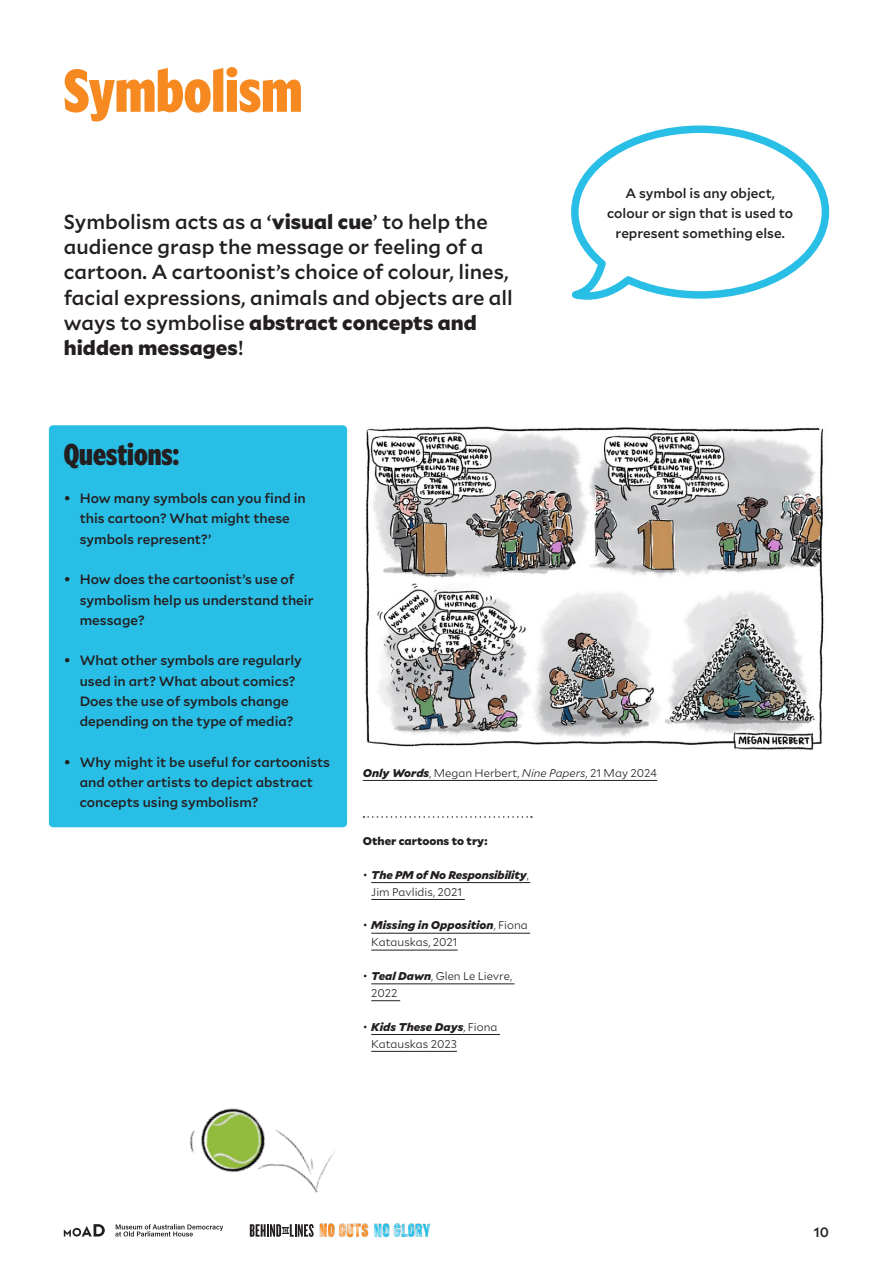
<style>
.page{position:relative;width:893px;height:1263px;background:#fff}
.page>*{position:absolute;margin:0;border:0;box-sizing:border-box;transform-origin:0 0}
.t1{font:900 60px "Mallory X Condensed";color:#f6891f}
.t2{font:900 30px "Mallory X Condensed";color:#231f20}
.t3{font:500 20.25px/25.3px "Mallory";color:#231f20}
.t4{font:500 13.5px/20.2px "Mallory";color:#231f20}
.t5{font:300 11.25px/16.8px "Mallory";color:#231f20}
.t6{font:italic 900 11.25px/16.8px "Mallory";letter-spacing:-.01em;color:#231f20}
.t7{font:900 11.25px "Mallory";color:#231f20}
.s1{font-weight:900}
.s2{font-weight:900;font-style:italic}
.s3{font-style:italic}
.s4{font-weight:300;font-style:normal}
</style>
<div class="page">
<svg style="left:64px;top:1224px;width:41px;height:12px"></svg>
<svg style="left:115px;top:1224px;width:48px;height:12px"></svg>
<img style="left:366px;top:1223px;width:65px;height:15px">
<div style="left:49px;top:425px;width:298px;height:402px;background:#29bee6;border-radius:4px"></div>
<svg style="left:571px;top:125px;width:259px;height:175px"></svg>
<hr style="left:363px;top:780px;width:294px;height:1px;background:#231f20">
<img style="left:365px;top:426px;width:459px;height:324px">
<hr style="left:371px;top:882px;width:159px;height:1px;background:#231f20">
<hr style="left:371px;top:899px;width:94px;height:1px;background:#231f20">
<hr style="left:371px;top:933px;width:159px;height:1px;background:#231f20">
<hr style="left:371px;top:950px;width:87px;height:1px;background:#231f20">
<hr style="left:371px;top:983px;width:143px;height:1px;background:#231f20">
<svg style="left:371px;top:1000px;width:29px;height:1px"></svg>
<hr style="left:371px;top:1034px;width:129px;height:1px;background:#231f20">
<hr style="left:371px;top:1051px;width:86px;height:1px;background:#231f20">
<svg style="left:363px;top:816px;width:169px;height:2px"></svg>
<img style="left:163px;top:1108px;width:203px;height:130px">
<h1 class="t1" style="left:64px;top:48px;width:240px">Symbolism</h1>
<p class="t3" style="left:64px;top:208px;width:451px">Symbolism acts as a ‘<span class="s1">visual cue</span>’ to help the audience grasp the message or feeling of a cartoon. A cartoonist’s choice of colour, lines, facial expressions, animals and objects are all ways to symbolise <span class="s1">abstract concepts and hidden messages</span>!</p>
<h2 class="t2" style="left:64px;top:433px;width:117px">Questions:</h2>
<p class="t4" style="left:607px;top:182px;width:188px;text-align:center">A symbol is any object, colour or sign that is used to represent something else.</p>
<p class="t4" style="left:80px;top:488px;width:228px;text-indent:-16px">• How many symbols can you find in this cartoon? What might these symbols represent?’</p>
<p class="t4" style="left:80px;top:569px;width:235px;text-indent:-16px">• How does the cartoonist’s use of symbolism help us understand their message?</p>
<p class="t4" style="left:80px;top:650px;width:224px;text-indent:-16px">• What other symbols are regularly used in art? What about comics?<br>Does the use of symbols change depending on the type of media?</p>
<p class="t4" style="left:80px;top:751px;width:252px;text-indent:-16px">• Why might it be useful for cartoonists and other artists to depict abstract concepts using symbolism?</p>
<p class="t5" style="left:363px;top:764px;width:296px"><span class="s2">Only Words</span>, Megan Herbert, <span class="s3">Nine Papers</span>, 21 May 2024</p>
<p class="t7" style="left:363px;top:832px;width:126px">Other cartoons to try:</p>
<p class="t6" style="left:371px;top:866px;width:159px;text-indent:-9px"><span class="s4">•</span> The PM of No Responsibility<span class="s4">,<br>Jim Pavlidis, 2021</span></p>
<p class="t5" style="left:371px;top:916px;width:158px;text-indent:-9px">• <span class="s2">Missing in Opposition</span>, Fiona<br>Katauskas, 2021</p>
<p class="t5" style="left:371px;top:967px;width:142px;text-indent:-9px">• <span class="s2">Teal Dawn</span>, Glen Le Lievre,<br>2022</p>
<p class="t5" style="left:371px;top:1018px;width:128px;text-indent:-9px">• <span class="s2">Kids These Days</span>, Fiona<br>Katauskas 2023</p>
<p class="t4" style="left:814px;top:1221px;width:17px">10</p>
</div>
